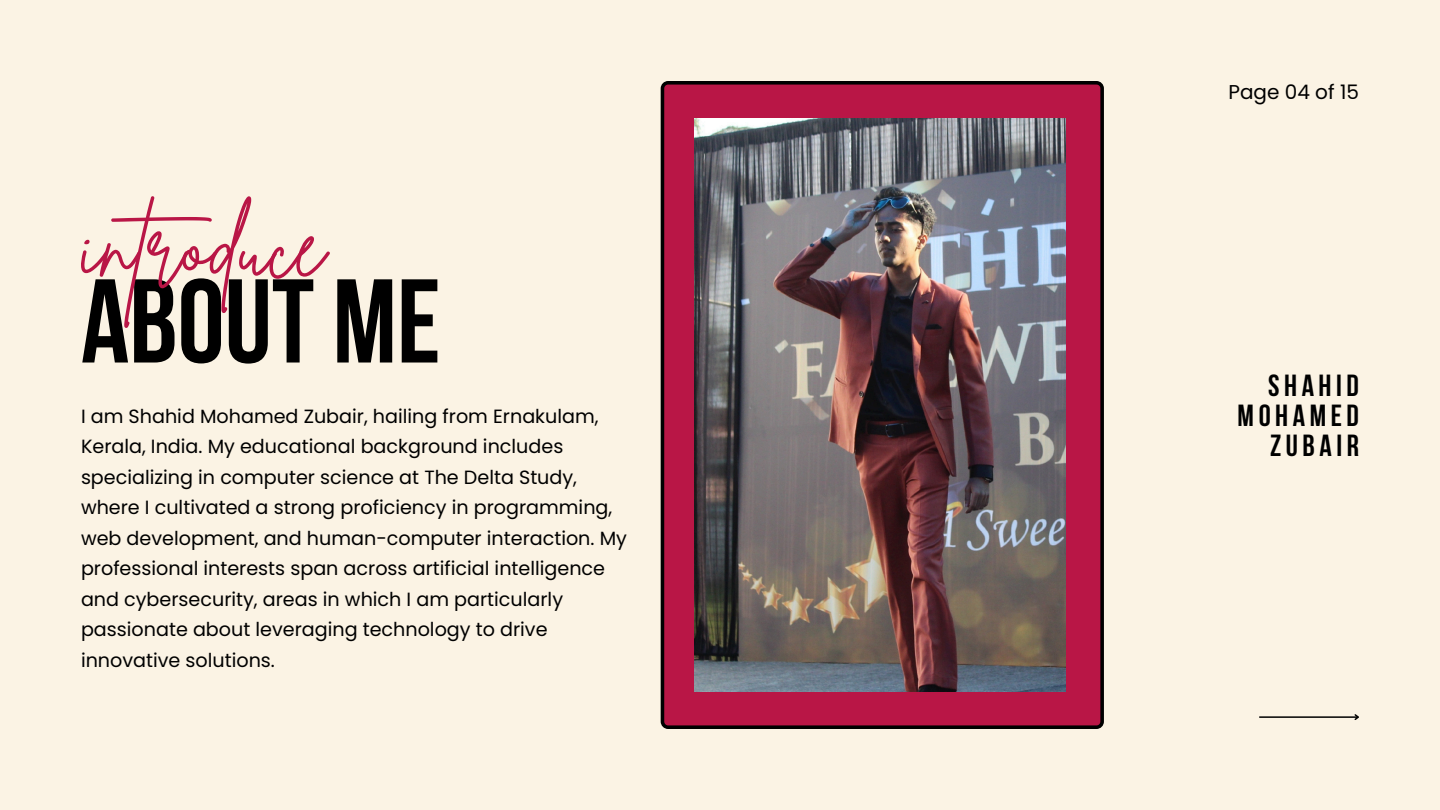
<style>
.page{position:relative;width:1440px;height:810px;background:#fbf3e4}
.page>*{position:absolute;margin:0;border:0;box-sizing:border-box;transform-origin:0 0}
.t1{font:700 118.8px "Bebas Neue";color:#000}
.t2{font:89.7px "Brittany Signature";color:#b91646}
.t3{font:700 30.4px/30px "Bebas Neue";letter-spacing:.15em;color:#000;text-align:right}
.t4{font:20px "Poppins";color:#000}
.t5{font:19.2px/30.5px "Poppins";color:#000}
</style>
<div class="page">
<div style="left:661px;top:81px;width:443px;height:648px;background:#b91646"></div>
<img style="left:694px;top:118px;width:371px;height:574px">
<hr style="left:1259px;top:716px;width:99px;height:2px;background:#000">
<svg style="left:1353px;top:714px;width:6px;height:6px"></svg>
<h1 class="t2" style="left:81px;top:187px;width:245px">introduce</h1>
<h2 class="t1" style="left:81px;top:273px;width:361px">ABOUTME</h2>
<p class="t5" style="left:81px;top:401px;width:547px">I am Shahid Mohamed Zubair, hailing from Ernakulam, Kerala, India. My educational background includes specializing in computer science at The Delta Study, where I cultivated a strong proficiency in programming, web development, and human-computer interaction. My professional interests span across artificial intelligence and cybersecurity, areas in which I am particularly passionate about leveraging technology to drive innovative solutions.</p>
<p class="t4" style="left:1229px;top:78px;width:132px">Page 04 of 15</p>
<h3 class="t3" style="left:1238px;top:374px;width:123px">SHAHID<br>MOHAMED<br>ZUBAIR</h3>
</div>
